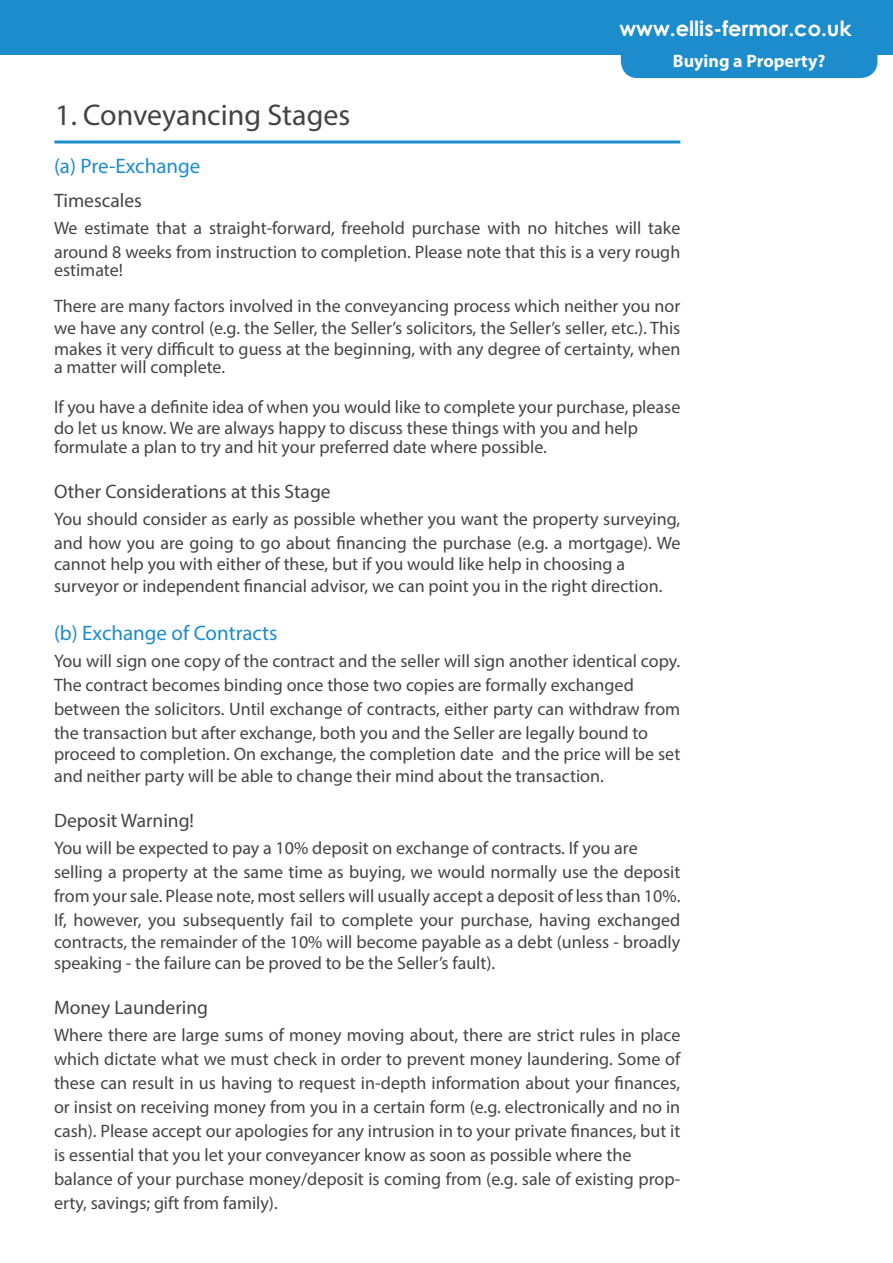
<style>
.page{position:relative;width:893px;height:1263px;background:#fff}
.page>*{position:absolute;margin:0;border:0;box-sizing:border-box;transform-origin:0 0}
.t1{font:30px "Myriad Pro";color:#444}
.t2{font:21px "Myriad Pro";color:#1c8ccc}
.t3{font:700 21px "Century Gothic";color:#fff}
.t4{font:19.5px "Myriad Pro";color:#444}
.t5{font:18px/24px "Myriad Pro";color:#444}
.t6{font:700 18px "Myriad Pro";color:#fff}
</style>
<div class="page">
<div style="left:0;top:0;width:893px;height:54px;background:#1c8ccc"></div>
<div style="left:621px;top:24px;width:256px;height:54px;background:#1c8ccc;border-radius:17px"></div>
<hr style="left:54px;top:140px;width:626px;height:3px;background:#1c8ccc">
<p class="t3" style="left:619px;top:12px;width:234px">www.ellis-fermor.co.uk</p>
<p class="t6" style="left:673px;top:49px;width:154px">Buying a Property?</p>
<p class="t1" style="left:55px;top:96px;width:297px">1. Conveyancing Stages</p>
<p class="t2" style="left:54px;top:153px;width:148px">(a) Pre-Exchange</p>
<p class="t4" style="left:54px;top:188px;width:90px">Timescales</p>
<p class="t5" style="left:54px;top:216px;width:628px">We estimate that a straight-forward, freehold purchase with no hitches will take around 8 weeks from instruction to completion. Please note that this is a very rough</p>
<p class="t5" style="left:54px;top:258px;width:70px">estimate!</p>
<p class="t5" style="left:54px;top:295px;width:628px;line-height:21.6px;text-align:justify">There are many factors involved in the conveyancing process which neither you nor we have any control (e.g. the Seller, the Seller’s solicitors, the Seller’s seller, etc.). This makes it very difficult to guess at the beginning, with any degree of certainty, when</p>
<p class="t5" style="left:54px;top:355px;width:173px">a matter will complete.</p>
<p class="t5" style="left:54px;top:396px;width:628px;line-height:21.6px">If you have a definite idea of when you would like to complete your purchase, please do let us know. We are always happy to discuss these things with you and help</p>
<p class="t5" style="left:54px;top:434px;width:494px">formulate a plan to try and hit your preferred date where possible.</p>
<p class="t4" style="left:54px;top:479px;width:278px">Other Considerations at this Stage</p>
<p class="t5" style="left:54px;top:506px;width:628px">You should consider as early as possible whether you want the property surveying, and how you are going to go about financing the purchase (e.g. a mortgage). We</p>
<p class="t5" style="left:54px;top:552px;width:573px">cannot help you with either of these, but if you would like help in choosing a</p>
<p class="t5" style="left:54px;top:573px;width:610px">surveyor or independent financial advisor, we can point you in the right direction.</p>
<p class="t2" style="left:54px;top:620px;width:225px">(b) Exchange of Contracts</p>
<p class="t5" style="left:54px;top:648px;width:628px">You will sign one copy of the contract and the seller will sign another identical copy.<br>The contract becomes binding once those two copies are formally exchanged</p>
<p class="t5" style="left:54px;top:696px;width:628px">between the solicitors. Until exchange of contracts, either party can withdraw from the transaction but after exchange, both you and the Seller are legally bound to</p>
<p class="t5" style="left:54px;top:743px;width:628px;line-height:21.6px">proceed to completion. On exchange, the completion date and the price will be set and neither party will be able to change their mind about the transaction.</p>
<p class="t4" style="left:54px;top:808px;width:142px">Deposit Warning!</p>
<p class="t5" style="left:54px;top:836px;width:585px">You will be expected to pay a 10% deposit on exchange of contracts. If you are</p>
<p class="t5" style="left:54px;top:860px;width:628px;text-align:justify">selling a property at the same time as buying, we would normally use the deposit from your sale. Please note, most sellers will usually accept a deposit of less than 10%.<br>If, however, you subsequently fail to complete your purchase, having exchanged</p>
<p class="t5" style="left:54px;top:930px;width:628px;line-height:21.6px">contracts, the remainder of the 10% will become payable as a debt (unless - broadly speaking - the failure can be proved to be the Seller’s fault).</p>
<p class="t4" style="left:54px;top:995px;width:156px">Money Laundering</p>
<p class="t5" style="left:54px;top:1023px;width:628px;text-align:justify">Where there are large sums of money moving about, there are strict rules in place which dictate what we must check in order to prevent money laundering. Some of these can result in us having to request in-depth information about your finances, or insist on receiving money from you in a certain form (e.g. electronically and no in cash). Please accept our apologies for any intrusion in to your private finances, but it is essential that you let your conveyancer know as soon as possible where the</p>
<p class="t5" style="left:54px;top:1167px;width:628px">balance of your purchase money/deposit is coming from (e.g. sale of existing prop&shy;erty, savings; gift from family).</p>
</div>
